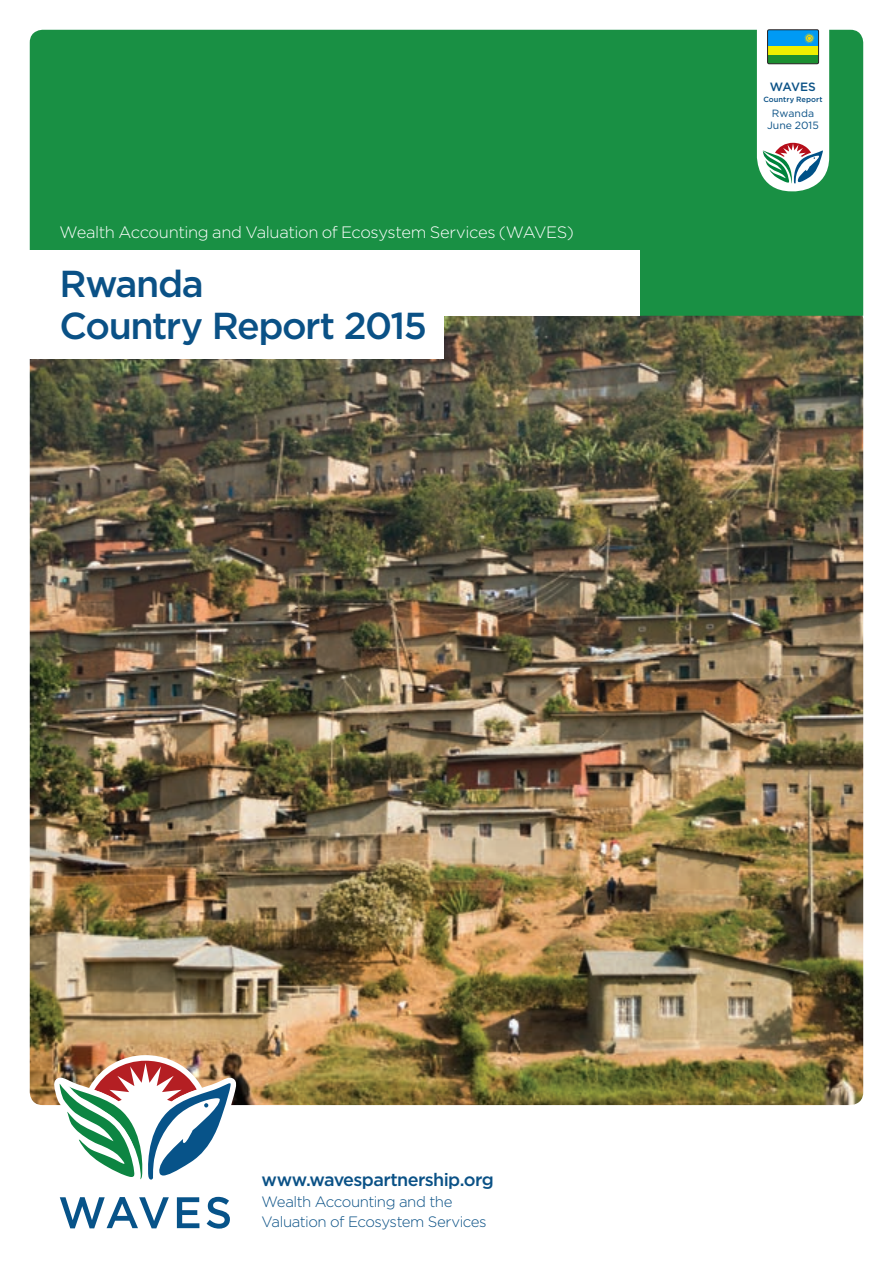
<style>
.page{position:relative;width:893px;height:1263px;background:#fff}
.page>*{position:absolute;margin:0;border:0;box-sizing:border-box;transform-origin:0 0}
.t1{font:500 37.5px/42px "Gotham";letter-spacing:-.04em;color:#0a5186}
.t2{font:500 18px "Gotham";letter-spacing:-.035em;color:#0a5186}
.t3{font:300 16.5px "Gotham";letter-spacing:-.025em;color:#fff}
.t4{font:300 15px/19.5px "Gotham";letter-spacing:-.035em;color:#0a5186}
.t5{font:500 12px "Gotham";letter-spacing:-.03em;color:#0a5186}
.t6{font:10.5px/12.8px "Gotham";letter-spacing:.005em;color:#0a5186;text-align:center}
.t7{font:500 7.5px "Gotham";letter-spacing:.01em;color:#0a5186}
</style>
<div class="page">
<img style="left:30px;top:316px;width:833px;height:789px">
<div style="left:30px;top:30px;width:833px;height:286px;background:#199044"></div>
<div style="left:19px;top:251px;width:620px;height:65px;background:#fff"></div>
<div style="left:19px;top:299px;width:425px;height:60px;background:#fff"></div>
<svg style="left:757px;top:29px;width:72px;height:162px"></svg>
<div style="left:767px;top:30px;width:52px;height:34px;border:1px solid #231f20;border-radius:2px"></div>
<svg style="left:54px;top:1055px;width:182px;height:125px"></svg>
<svg style="left:60px;top:1197px;width:109px;height:31px"></svg>
<svg style="left:177px;top:1197px;width:22px;height:31px"></svg>
<svg style="left:207px;top:1197px;width:23px;height:31px"></svg>
<p class="t3" style="left:60px;top:223px;width:516px">Wealth Accounting and Valuation of Ecosystem Services (WAVES)</p>
<h1 class="t1" style="left:60px;top:262px;width:369px">Rwanda<br>Country Report 2015</h1>
<p class="t5" style="left:770px;top:80px;width:48px">WAVES</p>
<p class="t7" style="left:763px;top:95px;width:61px">Country Report</p>
<p class="t6" style="left:767px;top:106px;width:53px">Rwanda<br>June 2015</p>
<p class="t2" style="left:261px;top:1169px;width:234px">www.wavespartnership.org</p>
<p class="t4" style="left:261px;top:1192px;width:227px">Wealth Accounting and the<br>Valuation of Ecosystem Services</p>
</div>
